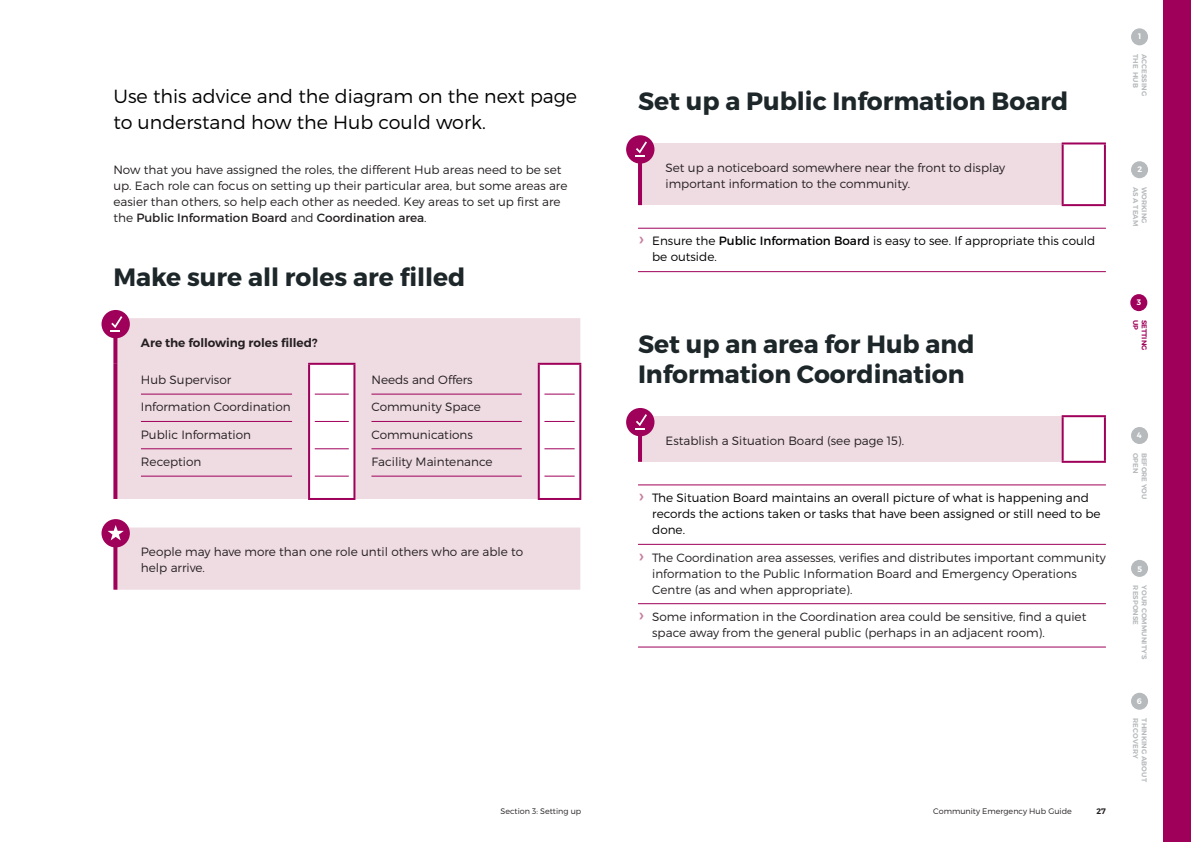
<style>
.page{position:relative;width:1191px;height:842px;background:#fff}
.page>*{position:absolute;margin:0;border:0;box-sizing:border-box;transform-origin:0 0}
.Heading_2_-_section{font:700 25px/30px "Montserrat";color:#1d2629}
.Intro{font:300 19px/26px "Montserrat";color:#000001}
.Body{font:300 12px/16px "Montserrat";color:#231f20}
.Question_-_bullets{font:300 12px/16px "Montserrat";color:#231f20}
.t1{font:300 12px/16px "Montserrat";color:#000001}
.Question{font:600 12px "Montserrat";color:#231f20}
.t2{font:300 8px "Montserrat";color:#231f20}
.t3{font:600 8px "Montserrat";color:#fff}
.t4{font:600 8px "Montserrat";color:#231f20}
.t5{font:600 7px "Montserrat";letter-spacing:.01em;color:#b6babc}
.t6{font:600 7px "Montserrat";letter-spacing:.01em;color:#9f015a}
.s1{font-weight:400}
.s2{font-weight:400;font-size:19px;color:#c7809d}
</style>
<div class="page">
<div style="left:1162px;top:0;width:29px;height:842px;background:#9f015a"></div>
<div style="left:1131px;top:28px;width:17px;height:17px;background:#b6babc;border-radius:50%"></div>
<div style="left:1131px;top:161px;width:17px;height:17px;background:#b6babc;border-radius:50%"></div>
<div style="left:1130px;top:294px;width:17px;height:17px;background:#9f015a;border-radius:50%"></div>
<div style="left:1131px;top:427px;width:17px;height:17px;background:#b6babc;border-radius:50%"></div>
<div style="left:1131px;top:560px;width:17px;height:17px;background:#b6babc;border-radius:50%"></div>
<div style="left:1131px;top:693px;width:17px;height:17px;background:#b6babc;border-radius:50%"></div>
<svg style="left:117px;top:318px;width:463px;height:272px;background:#f0dde3"></svg>
<svg style="left:113px;top:364px;width:4px;height:135px"></svg>
<svg style="left:113px;top:338px;width:4px;height:26px"></svg>
<svg style="left:113px;top:547px;width:4px;height:43px"></svg>
<hr style="left:308px;top:363px;width:47px;height:2px;background:#9f015a">
<hr style="left:308px;top:365px;width:2px;height:133px;background:#9f015a">
<hr style="left:353px;top:365px;width:2px;height:133px;background:#9f015a">
<hr style="left:308px;top:498px;width:47px;height:2px;background:#9f015a">
<hr style="left:538px;top:363px;width:43px;height:2px;background:#9f015a">
<hr style="left:538px;top:365px;width:2px;height:133px;background:#9f015a">
<hr style="left:579px;top:365px;width:2px;height:133px;background:#9f015a">
<hr style="left:538px;top:498px;width:43px;height:2px;background:#9f015a">
<hr style="left:141px;top:394px;width:151px;height:1px;background:#9f015a">
<hr style="left:141px;top:421px;width:151px;height:1px;background:#9f015a">
<hr style="left:141px;top:448px;width:151px;height:1px;background:#9f015a">
<hr style="left:141px;top:476px;width:151px;height:1px;background:#9f015a">
<hr style="left:315px;top:394px;width:34px;height:1px;background:#9f015a">
<hr style="left:315px;top:421px;width:34px;height:1px;background:#9f015a">
<hr style="left:315px;top:448px;width:34px;height:1px;background:#9f015a">
<hr style="left:315px;top:476px;width:34px;height:1px;background:#9f015a">
<hr style="left:371px;top:394px;width:151px;height:1px;background:#9f015a">
<hr style="left:371px;top:421px;width:151px;height:1px;background:#9f015a">
<hr style="left:371px;top:448px;width:151px;height:1px;background:#9f015a">
<hr style="left:371px;top:476px;width:151px;height:1px;background:#9f015a">
<hr style="left:544px;top:394px;width:30px;height:1px;background:#9f015a">
<hr style="left:544px;top:421px;width:30px;height:1px;background:#9f015a">
<hr style="left:544px;top:448px;width:30px;height:1px;background:#9f015a">
<hr style="left:544px;top:476px;width:30px;height:1px;background:#9f015a">
<div style="left:101px;top:310px;width:29px;height:28px;background:#9f015a;border-radius:50%"></div>
<svg style="left:110px;top:316px;width:12px;height:16px"></svg>
<div style="left:101px;top:519px;width:29px;height:28px;background:#9f015a;border-radius:50%"></div>
<svg style="left:108px;top:499px;width:472px;height:41px"></svg>
<hr style="left:638px;top:228px;width:468px;height:1px;background:#9f015a">
<hr style="left:638px;top:271px;width:468px;height:1px;background:#9f015a">
<hr style="left:638px;top:485px;width:468px;height:1px;background:#9f015a">
<hr style="left:638px;top:544px;width:468px;height:1px;background:#9f015a">
<hr style="left:638px;top:603px;width:468px;height:1px;background:#9f015a">
<hr style="left:638px;top:647px;width:468px;height:1px;background:#9f015a">
<div style="left:640px;top:143px;width:422px;height:62px;background:#efdbe2"></div>
<hr style="left:638px;top:143px;width:4px;height:62px;background:#9f015a">
<hr style="left:1061px;top:142px;width:45px;height:2px;background:#9f015a">
<hr style="left:1061px;top:144px;width:2px;height:60px;background:#9f015a">
<hr style="left:1104px;top:144px;width:2px;height:60px;background:#9f015a">
<hr style="left:1061px;top:204px;width:45px;height:2px;background:#9f015a">
<div style="left:640px;top:416px;width:422px;height:46px;background:#efdbe2"></div>
<hr style="left:638px;top:416px;width:4px;height:46px;background:#9f015a">
<hr style="left:1061px;top:415px;width:45px;height:2px;background:#9f015a">
<hr style="left:1061px;top:417px;width:2px;height:44px;background:#9f015a">
<hr style="left:1104px;top:417px;width:2px;height:44px;background:#9f015a">
<hr style="left:1061px;top:461px;width:45px;height:2px;background:#9f015a">
<div style="left:626px;top:135px;width:28px;height:29px;background:#9f015a;border-radius:50%"></div>
<svg style="left:635px;top:141px;width:12px;height:16px"></svg>
<div style="left:626px;top:408px;width:28px;height:28px;background:#9f015a;border-radius:50%"></div>
<svg style="left:635px;top:414px;width:12px;height:16px"></svg>
<p class="Intro" style="left:113px;top:83px;width:465px">Use this advice and the diagram on the next page to understand how the Hub could work.</p>
<p class="Body" style="left:113px;top:161px;width:455px">Now that you have assigned the roles, the different Hub areas need to be set up. Each role can focus on setting up their particular area, but some areas are easier than others, so help each other as needed. Key areas to set up first are the <span class="s1">Public Information Board</span> and <span class="s1">Coordination area</span>.</p>
<p class="Heading_2_-_section" style="left:113px;top:262px;width:353px">Make sure all roles are filled</p>
<p class="Question" style="left:141px;top:335px;width:178px">Are the following roles filled?</p>
<p class="Question_-_bullets" style="left:141px;top:371px;width:92px">Hub Supervisor</p>
<p class="Question_-_bullets" style="left:141px;top:399px;width:151px">Information Coordination</p>
<p class="Question_-_bullets" style="left:141px;top:426px;width:112px">Public Information</p>
<p class="Question_-_bullets" style="left:141px;top:453px;width:62px">Reception</p>
<p class="Question_-_bullets" style="left:371px;top:371px;width:103px">Needs and Offers</p>
<p class="Question_-_bullets" style="left:371px;top:399px;width:111px">Community Space</p>
<p class="Question_-_bullets" style="left:371px;top:426px;width:103px">Communications</p>
<p class="Question_-_bullets" style="left:371px;top:453px;width:122px">Facility Maintenance</p>
<p class="Body" style="left:141px;top:543px;width:384px">People may have more than one role until others who are able to help arrive.</p>
<p class="Heading_2_-_section" style="left:638px;top:87px;width:431px">Set up a Public Information Board</p>
<p class="Question_-_bullets" style="left:665px;top:160px;width:341px">Set up a noticeboard somewhere near the front to display important information to the community.</p>
<p class="t1" style="left:652px;top:233px;width:445px;text-indent:-14px"><span class="s2">›</span> Ensure the <span class="s1">Public Information Board</span> is easy to see. If appropriate this could be outside.</p>
<p class="Heading_2_-_section" style="left:638px;top:329px;width:338px">Set up an area for Hub and<br>Information Coordination</p>
<p class="Question_-_bullets" style="left:665px;top:432px;width:240px">Establish a Situation Board (see page 15).</p>
<p class="t1" style="left:652px;top:490px;width:450px;text-indent:-14px"><span class="s2">›</span> The Situation Board maintains an overall picture of what is happening and records the actions taken or tasks that have been assigned or still need to be done.</p>
<p class="Body" style="left:652px;top:549px;width:455px;text-indent:-14px"><span class="s2">›</span> The Coordination area assesses, verifies and distributes important community information to the Public Information Board and Emergency Operations<br>Centre (as and when appropriate).</p>
<p class="Body" style="left:652px;top:608px;width:436px;text-indent:-14px"><span class="s2">›</span> Some information in the Coordination area could be sensitive, find a quiet space away from the general public (perhaps in an adjacent room).</p>
<p class="t2" style="left:500px;top:806px;width:82px">Section 3: Setting up</p>
<p class="t2" style="left:933px;top:806px;width:140px">Community Emergency Hub Guide</p>
<p class="t4" style="left:1096px;top:806px;width:11px">27</p>
<p class="t3" style="left:1138px;top:31px;width:5px">1</p>
<p class="t5" style="left:1140px;top:54px;width:35px;rotate:90deg">THE HUB</p>
<p class="t5" style="left:1148px;top:54px;width:43px;rotate:90deg">ACCESSING</p>
<p class="t3" style="left:1137px;top:164px;width:6px">2</p>
<p class="t5" style="left:1140px;top:187px;width:41px;rotate:90deg">AS A TEAM</p>
<p class="t5" style="left:1148px;top:187px;width:38px;rotate:90deg">WORKING</p>
<p class="t3" style="left:1136px;top:297px;width:6px">3</p>
<p class="t6" style="left:1140px;top:320px;width:12px;rotate:90deg">UP</p>
<p class="t6" style="left:1148px;top:320px;width:32px;rotate:90deg">SETTING</p>
<p class="t3" style="left:1137px;top:430px;width:6px">4</p>
<p class="t5" style="left:1140px;top:452px;width:22px;rotate:90deg">OPEN</p>
<p class="t5" style="left:1148px;top:452px;width:48px;rotate:90deg">BEFORE YOU</p>
<p class="t3" style="left:1137px;top:564px;width:6px">5</p>
<p class="t5" style="left:1140px;top:585px;width:41px;rotate:90deg">RESPONSE</p>
<p class="t5" style="left:1148px;top:585px;width:76px;rotate:90deg">YOUR COMMUNITY’S</p>
<p class="t3" style="left:1137px;top:696px;width:7px">6</p>
<p class="t5" style="left:1140px;top:718px;width:41px;rotate:90deg">RECOVERY</p>
<p class="t5" style="left:1148px;top:718px;width:65px;rotate:90deg">THINKING ABOUT</p>
</div>
